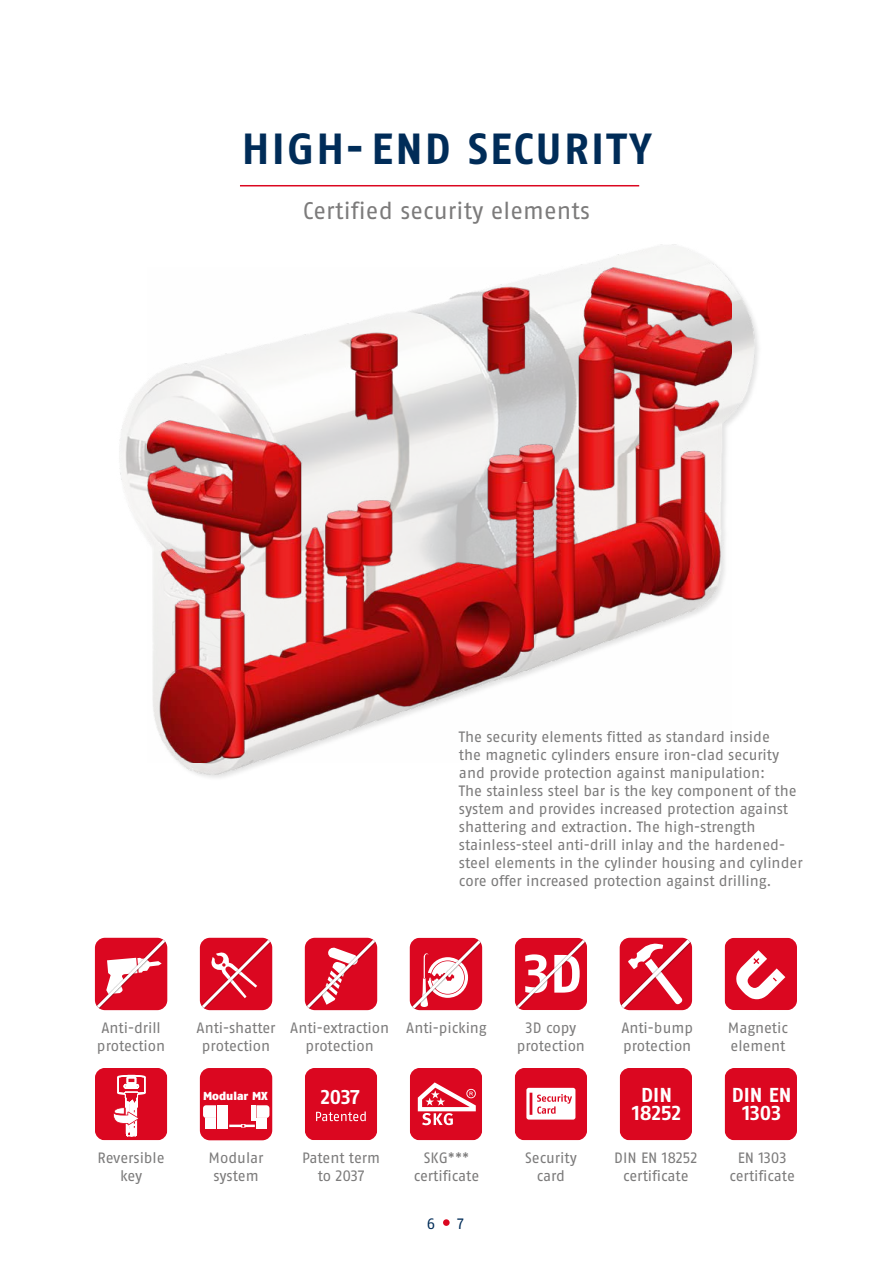
<style>
.page{position:relative;width:893px;height:1263px;background:#fff}
.page>*{position:absolute;margin:0;border:0;box-sizing:border-box;transform-origin:0 0}
.t1{font:700 53.85px "ABUS Fago Pro";color:#fff}
.t2{font:700 43.5px "ABUS Fago Pro";letter-spacing:.05em;color:#002c58}
.t3{font:24px "ABUS Fago Pro";letter-spacing:.005em;color:#7c7b7b}
.t4{font:700 20.1px/18.5px "ABUS Fago Pro";letter-spacing:-.005em;color:#fff;text-align:center}
.t5{font:700 19.95px "ABUS Fago Pro";color:#fff}
.t6{font:15px/18px "ABUS Fago Pro";letter-spacing:-.005em;color:#7c7b7b;text-align:center}
.t7{font:15px "ABUS Fago Pro";color:#002c58}
.t8{font:900 11.55px "ABUS Fago Pro";color:#fff}
</style>
<div class="page">
<hr style="left:240px;top:185px;width:399px;height:1px;background:#db0720">
<svg style="left:410px;top:1068px;width:72px;height:72px;background:#e13347"></svg>
<svg style="left:95px;top:938px;width:72px;height:72px"></svg>
<svg style="left:410px;top:938px;width:72px;height:72px"></svg>
<svg style="left:725px;top:938px;width:72px;height:72px"></svg>
<svg style="left:515px;top:1068px;width:72px;height:72px"></svg>
<svg style="left:200px;top:938px;width:72px;height:72px;background:#de293e"></svg>
<svg style="left:515px;top:938px;width:72px;height:72px;background:#db172e"></svg>
<svg style="left:200px;top:1068px;width:72px;height:72px"></svg>
<div style="left:206px;top:1119px;width:10px;height:10px;background:#fff"></div>
<div style="left:620px;top:1068px;width:72px;height:72px;background:#db0720"></div>
<svg style="left:95px;top:1068px;width:72px;height:72px;background:#e13146"></svg>
<div style="left:725px;top:1068px;width:72px;height:72px;background:#db0720"></div>
<svg style="left:305px;top:938px;width:72px;height:72px;background:#df3246"></svg>
<svg style="left:620px;top:938px;width:72px;height:72px"></svg>
<svg style="left:305px;top:1068px;width:72px;height:72px;background:#dc1129"></svg>
<img style="left:119px;top:244px;width:640px;height:534px">
<img style="left:148px;top:268px;width:583px;height:495px">
<div style="left:443px;top:1219px;width:7px;height:7px;background:#db0720;border-radius:50%"></div>
<h2 class="t2" style="left:242px;top:123px;width:411px">HIGH-END SECURITY</h2>
<h3 class="t3" style="left:303px;top:196px;width:289px">Certified security elements</h3>
<p class="t6" style="left:459px;top:728px;width:345px;text-align:left">The security elements fitted as standard inside<br>the magnetic cylinders ensure iron-clad security and provide protection against manipulation:<br>The stainless steel bar is the key component of the system and provides increased protection against shattering and extraction. The high-strength stainless-steel anti-drill inlay and the hardened&shy;steel elements in the cylinder housing and cylinder core offer increased protection against drilling.</p>
<h1 class="t1" style="left:523px;top:941px;width:61px">3D</h1>
<p class="t6" style="left:97px;top:1018px;width:70px;text-align:left">Anti-drill protection</p>
<p class="t6" style="left:406px;top:1018px;width:82px">Anti-picking</p>
<p class="t6" style="left:728px;top:1018px;width:61px;text-align:left">Magnetic element</p>
<p class="t6" style="left:197px;top:1018px;width:81px">Anti-shatter protection</p>
<p class="t6" style="left:517px;top:1018px;width:70px">3D copy protection</p>
<p class="t6" style="left:290px;top:1018px;width:100px">Anti-extraction protection</p>
<p class="t6" style="left:621px;top:1018px;width:73px;text-align:left">Anti-bump protection</p>
<p class="t8" style="left:203px;top:1089px;width:66px">Modular MX</p>
<h3 class="t4" style="left:632px;top:1085px;width:51px">DIN<br>18252</h3>
<h3 class="t4" style="left:732px;top:1085px;width:61px">DIN EN<br>1303</h3>
<h3 class="t5" style="left:320px;top:1085px;width:41px">2037</h3>
<p class="t6" style="left:97px;top:1148px;width:69px">Reversible key</p>
<p class="t6" style="left:729px;top:1148px;width:67px">EN 1303 certificate</p>
<p class="t6" style="left:525px;top:1148px;width:53px">Security card</p>
<p class="t6" style="left:209px;top:1148px;width:57px">Modular system</p>
<p class="t6" style="left:614px;top:1148px;width:85px">DIN EN 18252 certificate</p>
<p class="t6" style="left:414px;top:1148px;width:67px">SKG*** certificate</p>
<p class="t6" style="left:302px;top:1148px;width:79px">Patent term to 2037</p>
<p class="t7" style="left:427px;top:1214px;width:10px">6</p>
<p class="t7" style="left:457px;top:1214px;width:8px">7</p>
</div>
